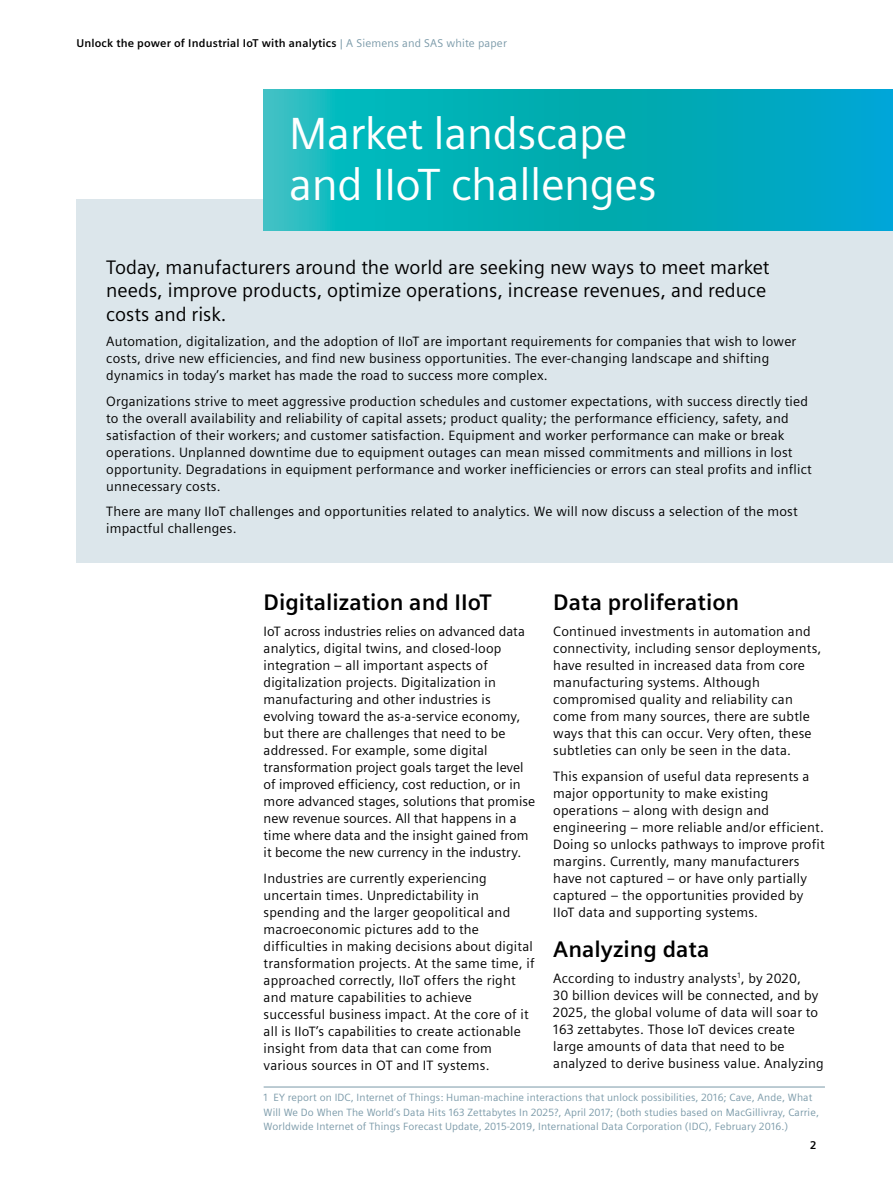
<style>
.page{position:relative;width:893px;height:1191px;background:#fff}
.page>*{position:absolute;margin:0;border:0;box-sizing:border-box;transform-origin:0 0}
.t1{font:45px/51px "Siemens Sans";letter-spacing:-.01em;color:#fff}
.t2{font:700 22.5px "Siemens Sans";color:#000}
.t3{font:19.5px/23.4px "Siemens Sans";color:#000}
.t4{font:13.5px/17px "Siemens Sans";letter-spacing:.015em;color:#000}
.t5{font:700 11.25px "Siemens Sans";letter-spacing:.015em;color:#000}
.t6{font:10.5px/14.2px "Siemens Sans";letter-spacing:.01em;color:#7b9aa9}
.s1{font-weight:400;color:#7b9aa9}
</style>
<div class="page">
<hr style="left:264px;top:1086px;width:561px;height:1px;background:#7b9aa9">
<div style="left:77px;top:199px;width:816px;height:364px;background:#dce6eb"></div>
<svg style="left:264px;top:89px;width:629px;height:141px;background:#04aebb"></svg>
<p class="t5" style="left:77px;top:37px;width:432px">Unlock the power of Industrial IoT with analytics <span class="s1">| A Siemens and SAS white paper</span></p>
<h1 class="t1" style="left:289px;top:109px;width:369px">Market landscape and IIoT challenges</h1>
<h3 class="t3" style="left:106px;top:255px;width:665px">Today, manufacturers around the world are seeking new ways to meet market needs, improve products, optimize operations, increase revenues, and reduce costs and risk.</h3>
<p class="t4" style="left:106px;top:333px;width:692px">Automation, digitalization, and the adoption of IIoT are important requirements for companies that wish to lower costs, drive new efficiencies, and find new business opportunities. The ever-changing landscape and shifting dynamics in today’s market has made the road to success more complex.</p>
<p class="t4" style="left:106px;top:392px;width:707px">Organizations strive to meet aggressive production schedules and customer expectations, with success directly tied to the overall availability and reliability of capital assets; product quality; the performance efficiency, safety, and satisfaction of their workers; and customer satisfaction. Equipment and worker performance can make or break operations. Unplanned downtime due to equipment outages can mean missed commitments and millions in lost opportunity. Degradations in equipment performance and worker inefficiencies or errors can steal profits and inflict unnecessary costs.</p>
<p class="t4" style="left:106px;top:503px;width:693px">There are many IIoT challenges and opportunities related to analytics. We will now discuss a selection of the most impactful challenges.</p>
<h2 class="t2" style="left:264px;top:589px;width:230px">Digitalization and IIoT</h2>
<p class="t4" style="left:264px;top:623px;width:273px">IoT across industries relies on advanced data analytics, digital twins, and closed-loop integration – all important aspects of digitalization projects. Digitalization in manufacturing and other industries is evolving toward the as-a-service economy, but there are challenges that need to be addressed. For example, some digital transformation project goals target the level of improved efficiency, cost reduction, or in more advanced stages, solutions that promise new revenue sources. All that happens in a time where data and the insight gained from it become the new currency in the industry.</p>
<p class="t4" style="left:264px;top:869px;width:272px">Industries are currently experiencing uncertain times. Unpredictability in spending and the larger geopolitical and macroeconomic pictures add to the difficulties in making decisions about digital transformation projects. At the same time, if approached correctly, IIoT offers the right and mature capabilities to achieve successful business impact. At the core of it all is IIoT’s capabilities to create actionable insight from data that can come from various sources in OT and IT systems.</p>
<p class="t6" style="left:264px;top:1090px;width:557px">1 EY report on IDC, Internet of Things: Human-machine interactions that unlock possibilities, 2016; Cave, Ande, What<br>Will We Do When The World’s Data Hits 163 Zettabytes In 2025?, April 2017; (both studies based on MacGillivray, Carrie,<br>Worldwide Internet of Things Forecast Update, 2015-2019, International Data Corporation (IDC), February 2016.)</p>
<h2 class="t2" style="left:553px;top:589px;width:188px">Data proliferation</h2>
<p class="t4" style="left:553px;top:623px;width:270px">Continued investments in automation and connectivity, including sensor deployments, have resulted in increased data from core manufacturing systems. Although compromised quality and reliability can come from many sources, there are subtle ways that this can occur. Very often, these subtleties can only be seen in the data.</p>
<p class="t4" style="left:553px;top:767px;width:273px">This expansion of useful data represents a major opportunity to make existing operations – along with design and engineering – more reliable and/or efficient.<br>Doing so unlocks pathways to improve profit margins. Currently, many manufacturers have not captured – or have only partially captured – the opportunities provided by IIoT data and supporting systems.</p>
<h2 class="t2" style="left:553px;top:936px;width:158px">Analyzing data</h2>
<p class="t4" style="left:553px;top:969px;width:272px">According to industry analysts<sup>1</sup>, by 2020,<br>30 billion devices will be connected, and by 2025, the global volume of data will soar to 163 zettabytes. Those IoT devices create large amounts of data that need to be analyzed to derive business value. Analyzing</p>
<p class="t5" style="left:810px;top:1138px;width:7px">2</p>
</div>
